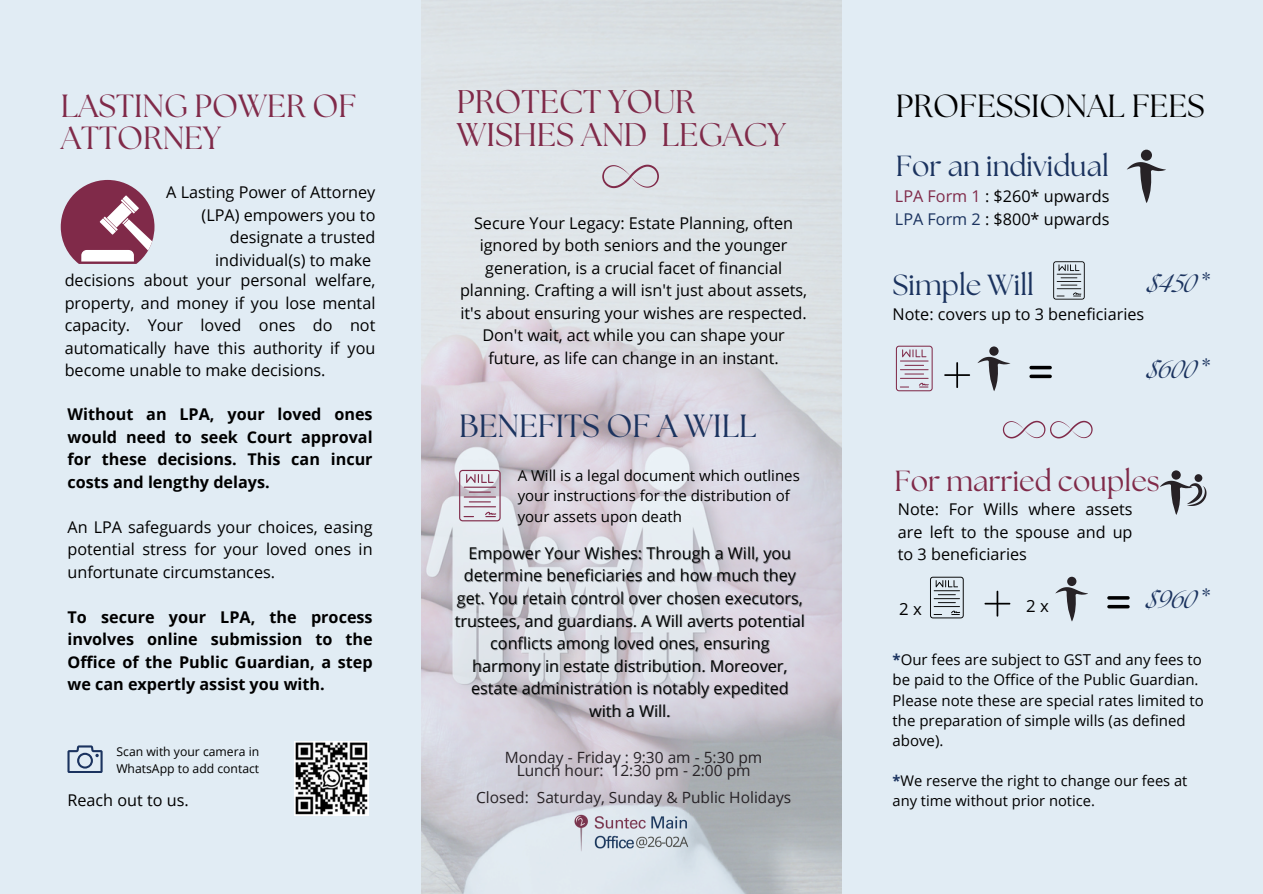
<style>
.page{position:relative;width:1263px;height:894px;background:#fff}
.page>*{position:absolute;margin:0;border:0;box-sizing:border-box;transform-origin:0 0}
.t1{font:32.7px/32.7px "The Seasons";color:#802a49}
.t2{font:31.95px/31.5px "The Seasons";color:#802a49}
.t3{font:31.95px "The Seasons";color:#000}
.t4{font:31.95px "The Seasons";color:#1b335f}
.t5{font:28.95px "The Seasons";color:#1b335f}
.t6{font:28.95px "The Seasons";color:#802a49}
.t7{font:italic 24.45px "The Seasons";color:#1b335f}
.t8{font:16.8px "Open Sans";color:#000}
.t9{font:16.2px/22.5px "Open Sans";color:#000;text-align:justify}
.t10{font:16.2px "Open Sans";color:#040606}
.t11{font:700 16.2px/22.5px "Open Sans";color:#000;text-align:justify}
.t12{font:15.45px/13.5px "Open Sans";color:#272226;text-align:center}
.t13{font:15px/20.2px "Open Sans";color:#000}
.t14{font:14.7px/20.2px "Open Sans";color:#000}
.t15{font:12.15px/16.2px "Open Sans";color:#000}
.s1{color:#802a49}
.s2{color:#1b335f}
.s3{font-weight:700;color:#1b335f}
</style>
<div class="page">
<div style="left:0;top:0;width:1263px;height:893px;background:#e1ecf4"></div>
<img style="left:421px;top:0;width:421px;height:893px">
<svg style="left:1053px;top:261px;width:32px;height:38px"></svg>
<svg style="left:1127px;top:150px;width:39px;height:53px"></svg>
<svg style="left:459px;top:469px;width:42px;height:52px"></svg>
<svg style="left:602px;top:165px;width:56px;height:23px"></svg>
<svg style="left:896px;top:345px;width:37px;height:46px"></svg>
<svg style="left:977px;top:346px;width:33px;height:45px"></svg>
<svg style="left:944px;top:362px;width:26px;height:26px"></svg>
<svg style="left:1029px;top:366px;width:23px;height:12px"></svg>
<svg style="left:930px;top:576px;width:34px;height:42px"></svg>
<svg style="left:1055px;top:576px;width:33px;height:45px"></svg>
<svg style="left:984px;top:590px;width:26px;height:26px"></svg>
<svg style="left:1107px;top:596px;width:23px;height:12px"></svg>
<svg style="left:1003px;top:420px;width:90px;height:18px"></svg>
<svg style="left:1160px;top:470px;width:46px;height:45px"></svg>
<svg style="left:61px;top:180px;width:93px;height:84px"></svg>
<img style="left:294px;top:741px;width:74px;height:74px">
<svg style="left:67px;top:745px;width:36px;height:27px"></svg>
<img style="left:562px;top:783px;width:136px;height:96px">
<p class="t2" style="left:61px;top:92px;width:297px">LASTING POWER OF<br>ATTORNEY</p>
<p class="t9" style="left:166px;top:181px;width:211px;text-align:right">A Lasting Power of Attorney (LPA) empowers you to designate a trusted individual(s) to make</p>
<h3 class="t9" style="left:65px;top:269px;width:312px">decisions about your personal welfare, property, and money if you lose mental capacity. Your loved ones do not automatically have this authority if you become unable to make decisions.</h3>
<h5 class="t11" style="left:67px;top:402px;width:307px">Without an LPA, your loved ones would need to seek Court approval for these decisions. This can incur costs and lengthy delays.</h5>
<p class="t9" style="left:67px;top:515px;width:307px">An LPA safeguards your choices, easing potential stress for your loved ones in unfortunate circumstances.</p>
<p class="t11" style="left:67px;top:605px;width:307px">To secure your LPA, the process involves online submission to the Office of the Public Guardian, a step we can expertly assist you with.</p>
<h2 class="t15" style="left:116px;top:743px;width:144px">Scan with your camera in<br>WhatsApp to add contact</h2>
<p class="t9" style="left:68px;top:788px;width:123px">Reach out to us.</p>
<h1 class="t1" style="left:457px;top:87px;width:330px">PROTECT YOUR<br>WISHES AND LEGACY</h1>
<p class="t9" style="left:460px;top:211px;width:349px;text-align:center">Secure Your Legacy: Estate Planning, often ignored by both seniors and the younger generation, is a crucial facet of financial planning. Crafting a will isn't just about assets, it's about ensuring your wishes are respected.<br>Don't wait, act while you can shape your future, as life can change in an instant.</p>
<h1 class="t4" style="left:459px;top:411px;width:299px">BENEFITS OF A WILL</h1>
<h2 class="t13" style="left:518px;top:465px;width:284px">A Will is a legal document which outlines your instructions for the distribution of your assets upon death</h2>
<h1 class="t10" style="left:469px;top:541px;width:324px">Empower Your Wishes: Through a Will, you</h1>
<p class="t10" style="left:464px;top:564px;width:334px">determine beneficiaries and how much they</p>
<h5 class="t10" style="left:457px;top:586px;width:347px">get. You retain control over chosen executors,</h5>
<h1 class="t10" style="left:455px;top:609px;width:352px">trustees, and guardians. A Will averts potential</h1>
<p class="t10" style="left:490px;top:631px;width:281px">conflicts among loved ones, ensuring</p>
<p class="t10" style="left:472px;top:654px;width:317px">harmony in estate distribution. Moreover,</p>
<p class="t10" style="left:471px;top:676px;width:319px">estate administration is notably expedited</p>
<p class="t10" style="left:589px;top:699px;width:83px">with a Will.</p>
<h5 class="t12" style="left:505px;top:750px;width:259px">Monday - Friday : 9:30 am - 5:30 pm<br>Lunch hour: 12:30 pm - 2:00 pm</h5>
<h5 class="t12" style="left:476px;top:790px;width:317px">Closed: Saturday, Sunday &amp; Public Holidays</h5>
<p class="t3" style="left:896px;top:92px;width:310px">PROFESSIONAL FEES</p>
<h5 class="t5" style="left:896px;top:153px;width:215px">For an individual</h5>
<p class="t9" style="left:895px;top:185px;width:216px"><span class="s1">LPA Form 1</span> : $260* upwards</p>
<h5 class="t9" style="left:895px;top:207px;width:216px"><span class="s2">LPA Form 2</span> : $800* upwards</h5>
<h5 class="t5" style="left:892px;top:272px;width:143px">Simple Will</h5>
<p class="t7" style="left:1148px;top:273px;width:60px">$450*</p>
<p class="t9" style="left:892px;top:302px;width:253px">Note: covers up to 3 beneficiaries</p>
<h5 class="t7" style="left:1147px;top:359px;width:61px">$600*</h5>
<h4 class="t6" style="left:895px;top:468px;width:267px">For married couples</h4>
<h5 class="t9" style="left:898px;top:497px;width:236px">Note: For Wills where assets are left to the spouse and up to 3 beneficiaries</h5>
<h4 class="t7" style="left:1147px;top:588px;width:61px">$960*</h4>
<p class="t8" style="left:899px;top:597px;width:24px">2 x</p>
<p class="t8" style="left:1026px;top:593px;width:24px">2 x</p>
<h2 class="t13" style="left:892px;top:649px;width:313px"><span class="s3">*</span>Our fees are subject to GST and any fees to be paid to the Office of the Public Guardian.<br>Please note these are special rates limited to the preparation of simple wills (as defined above).</h2>
<h3 class="t14" style="left:892px;top:770px;width:296px"><span class="s3">*</span>We reserve the right to change our fees at any time without prior notice.</h3>
</div>
